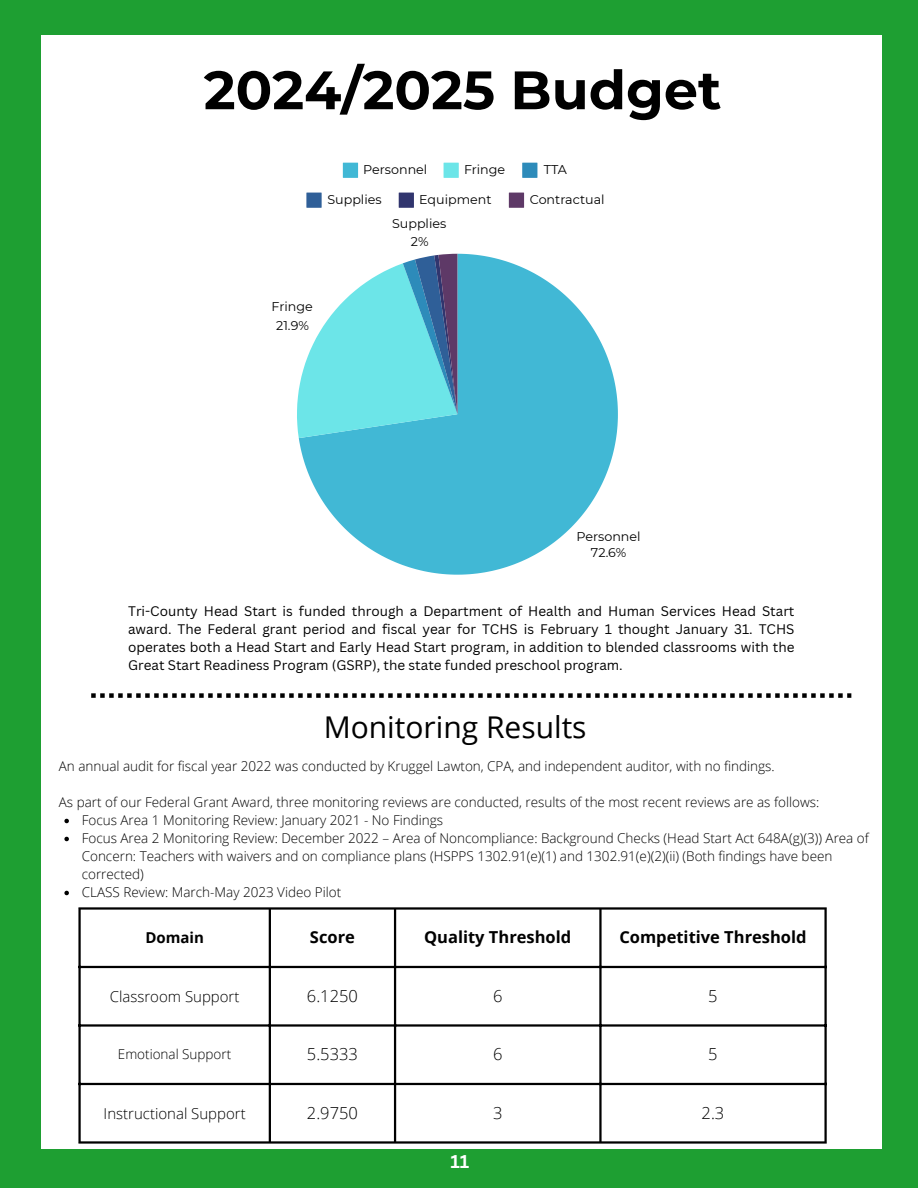
<style>
.page{position:relative;width:918px;height:1188px;background:#1e9f32}
.page>*{position:absolute;margin:0;border:0;box-sizing:border-box;transform-origin:0 0}
.t1{font:700 54px "Montserrat";color:#000}
.t2{font:30px "Open Sans";color:#000}
.t3{font:700 18px "Canva Sans";color:#fff}
.t4{font:700 16.5px "Open Sans";color:#000}
.t5{font:300 16.5px "Open Sans";color:#000}
.t6{font:300 15px "Open Sans";color:#000}
.t7{font:700 15px "Open Sans";color:#000}
.t8{font:300 13.5px/18px "Open Sans";color:#000}
.t9{font:13.5px/18px "Canva Sans";color:#000;text-align:justify}
.t10{font:12.75px/18.1px "Montserrat";color:#000;text-align:center}
</style>
<div class="page">
<div style="left:41px;top:36px;width:841px;height:1113px;background:#fff"></div>
<hr style="left:78px;top:910px;width:3px;height:231px;background:#000">
<hr style="left:269px;top:910px;width:2px;height:231px;background:#000">
<hr style="left:394px;top:910px;width:2px;height:231px;background:#000">
<hr style="left:599px;top:910px;width:3px;height:231px;background:#000">
<hr style="left:824px;top:910px;width:3px;height:231px;background:#000">
<hr style="left:78px;top:907px;width:749px;height:3px;background:#000">
<hr style="left:78px;top:966px;width:749px;height:2px;background:#000">
<hr style="left:78px;top:1024px;width:749px;height:3px;background:#000">
<hr style="left:78px;top:1083px;width:749px;height:2px;background:#000">
<hr style="left:78px;top:1141px;width:749px;height:3px;background:#000">
<svg style="left:64px;top:819px;width:5px;height:4px"></svg>
<svg style="left:64px;top:837px;width:5px;height:4px"></svg>
<svg style="left:64px;top:891px;width:5px;height:4px"></svg>
<svg style="left:91px;top:693px;width:760px;height:5px"></svg>
<svg style="left:343px;top:163px;width:15px;height:15px"></svg>
<svg style="left:444px;top:163px;width:15px;height:15px"></svg>
<svg style="left:522px;top:163px;width:15px;height:15px"></svg>
<svg style="left:306px;top:193px;width:16px;height:15px"></svg>
<svg style="left:399px;top:193px;width:15px;height:15px"></svg>
<svg style="left:509px;top:193px;width:15px;height:15px"></svg>
<svg style="left:299px;top:254px;width:319px;height:321px;fill:#41b8d5"></svg>
<svg style="left:297px;top:254px;width:160px;height:184px"></svg>
<p class="t1" style="left:204px;top:57px;width:519px">2024/2025 Budget</p>
<p class="t10" style="left:363px;top:160px;width:66px">Personnel</p>
<p class="t10" style="left:464px;top:160px;width:43px">Fringe</p>
<p class="t10" style="left:544px;top:160px;width:25px">TTA</p>
<p class="t10" style="left:327px;top:190px;width:56px">Supplies</p>
<p class="t10" style="left:419px;top:190px;width:74px">Equipment</p>
<p class="t10" style="left:530px;top:190px;width:76px">Contractual</p>
<p class="t10" style="left:272px;top:298px;width:43px">Fringe<br>21.9%</p>
<p class="t10" style="left:392px;top:215px;width:56px">Supplies<br>2%</p>
<p class="t10" style="left:577px;top:528px;width:66px;line-height:16px">Personnel<br>72.6%</p>
<p class="t9" style="left:128px;top:602px;width:668px">Tri-County Head Start is funded through a Department of Health and Human Services Head Start award. The Federal grant period and fiscal year for TCHS is February 1 thought January 31. TCHS operates both a Head Start and Early Head Start program, in addition to blended classrooms with the Great Start Readiness Program (GSRP), the state funded preschool program.</p>
<h2 class="t2" style="left:324px;top:706px;width:264px">Monitoring Results</h2>
<p class="t8" style="left:59px;top:757px;width:717px">An annual audit for fiscal year 2022 was conducted by Kruggel Lawton, CPA, and independent auditor, with no findings.</p>
<p class="t8" style="left:82px;top:793px;width:789px;text-indent:-23px">As part of our Federal Grant Award, three monitoring reviews are conducted, results of the most recent reviews are as follows:<br>Focus Area 1 Monitoring Review: January 2021 - No Findings<br>Focus Area 2 Monitoring Review: December 2022 – Area of Noncompliance: Background Checks (Head Start Act 648A(g)(3)) Area of Concern: Teachers with waivers and on compliance plans (HSPPS 1302.91(e)(1) and 1302.91(e)(2)(ii) (Both findings have been corrected)<br>CLASS Review: March-May 2023 Video Pilot</p>
<p class="t7" style="left:145px;top:927px;width:60px">Domain</p>
<p class="t4" style="left:310px;top:926px;width:46px">Score</p>
<p class="t4" style="left:424px;top:926px;width:149px">Quality Threshold</p>
<p class="t4" style="left:619px;top:926px;width:189px">Competitive Threshold</p>
<p class="t6" style="left:110px;top:986px;width:131px">Classroom Support</p>
<p class="t5" style="left:307px;top:984px;width:52px">6.1250</p>
<p class="t5" style="left:493px;top:984px;width:11px">6</p>
<p class="t5" style="left:708px;top:984px;width:11px">5</p>
<p class="t8" style="left:118px;top:1045px;width:115px">Emotional Support</p>
<p class="t5" style="left:307px;top:1043px;width:52px">5.5333</p>
<p class="t5" style="left:493px;top:1043px;width:11px">6</p>
<p class="t5" style="left:708px;top:1043px;width:11px">5</p>
<p class="t6" style="left:104px;top:1103px;width:144px">Instructional Support</p>
<p class="t5" style="left:307px;top:1101px;width:52px">2.9750</p>
<p class="t5" style="left:493px;top:1101px;width:11px">3</p>
<p class="t5" style="left:702px;top:1101px;width:24px">2.3</p>
<h3 class="t3" style="left:450px;top:1148px;width:20px">11</h3>
</div>
